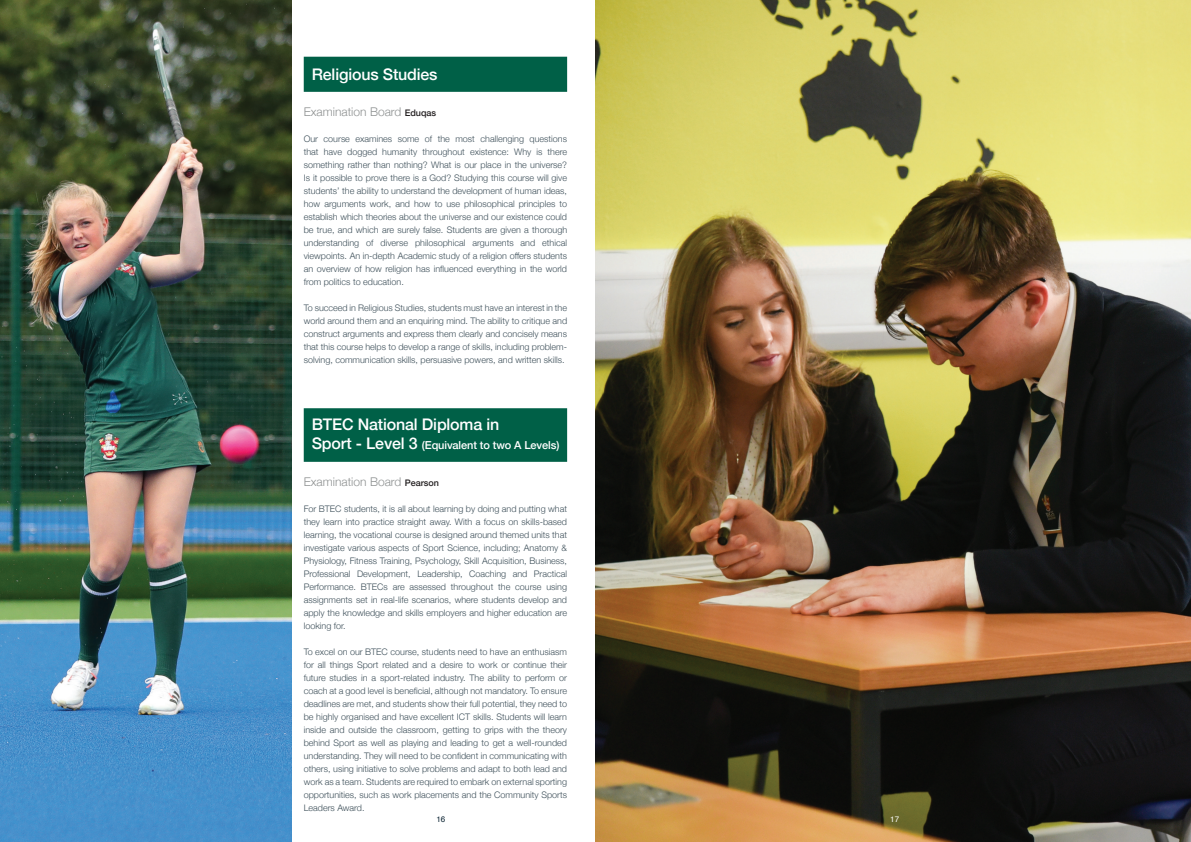
<style>
.page{position:relative;width:1191px;height:842px;background:#fff}
.page>*{position:absolute;margin:0;border:0;box-sizing:border-box;transform-origin:0 0}
.t1{font:500 16px "Helvetica Neue";letter-spacing:-.01em;color:#fff}
.t2{font:300 12px "Helvetica Neue";color:#8f9292}
.t3{font:500 11px "Helvetica Neue";letter-spacing:-.01em;color:#fff}
.t4{font:300 9px/13px "Helvetica Neue";color:#3d4f59;text-align:justify}
.t5{font:8px "Helvetica";color:#0b2332}
.t6{font:8px "Helvetica";color:#fff}
.s1{font-weight:500;font-size:9px;color:#231f20}
.s2{font-size:16px}
</style>
<div class="page">
<div style="left:304px;top:408px;width:263px;height:54px;background:#006047;border:7px solid #006047"></div>
<img style="left:0;top:0;width:292px;height:842px">
<img style="left:595px;top:0;width:596px;height:842px">
<div style="left:304px;top:57px;width:263px;height:35px;background:#006047"></div>
<h1 class="t1" style="left:312px;top:62px;width:127px">Religious Studies</h1>
<h2 class="t2" style="left:304px;top:102px;width:134px">Examination Board <span class="s1">Eduqas</span></h2>
<p class="t4" style="left:304px;top:132px;width:265px">Our course examines some of the most challenging questions that have dogged humanity throughout existence: Why is there something rather than nothing? What is our place in the universe?<br>Is it possible to prove there is a God? Studying this course will give students’ the ability to understand the development of human ideas, how arguments work, and how to use philosophical principles to establish which theories about the universe and our existence could be true, and which are surely false. Students are given a thorough understanding of diverse philosophical arguments and ethical viewpoints. An in-depth Academic study of a religion offers students an overview of how religion has influenced everything in the world from politics to education.</p>
<p class="t4" style="left:304px;top:301px;width:265px">To succeed in Religious Studies, students must have an interest in the world around them and an enquiring mind. The ability to critique and construct arguments and express them clearly and concisely means that this course helps to develop a range of skills, including problem&shy;solving, communication skills, persuasive powers, and written skills.</p>
<h1 class="t1" style="left:312px;top:411px;width:189px">BTEC National Diploma in</h1>
<p class="t3" style="left:312px;top:436px;width:249px"><span class="s2">Sport - Level 3</span> (Equivalent to two A Levels)</p>
<h2 class="t2" style="left:304px;top:472px;width:137px">Examination Board <span class="s1">Pearson</span></h2>
<p class="t4" style="left:304px;top:502px;width:265px">For BTEC students, it is all about learning by doing and putting what they learn into practice straight away. With a focus on skills-based learning, the vocational course is designed around themed units that investigate various aspects of Sport Science, including; Anatomy &amp; Physiology, Fitness Training, Psychology, Skill Acquisition, Business, Professional Development, Leadership, Coaching and Practical Performance. BTECs are assessed throughout the course using assignments set in real-life scenarios, where students develop and apply the knowledge and skills employers and higher education are looking for.</p>
<p class="t4" style="left:304px;top:645px;width:265px">To excel on our BTEC course, students need to have an enthusiasm for all things Sport related and a desire to work or continue their future studies in a sport-related industry. The ability to perform or coach at a good level is beneficial, although not mandatory. To ensure deadlines are met, and students show their full potential, they need to be highly organised and have excellent ICT skills. Students will learn inside and outside the classroom, getting to grips with the theory behind Sport as well as playing and leading to get a well-rounded understanding. They will need to be confident in communicating with others, using initiative to solve problems and adapt to both lead and work as a team. Students are required to embark on external sporting opportunities, such as work placements and the Community Sports Leaders Award.</p>
<p class="t5" style="left:436px;top:813px;width:10px">16</p>
<p class="t6" style="left:890px;top:813px;width:10px">17</p>
</div>
